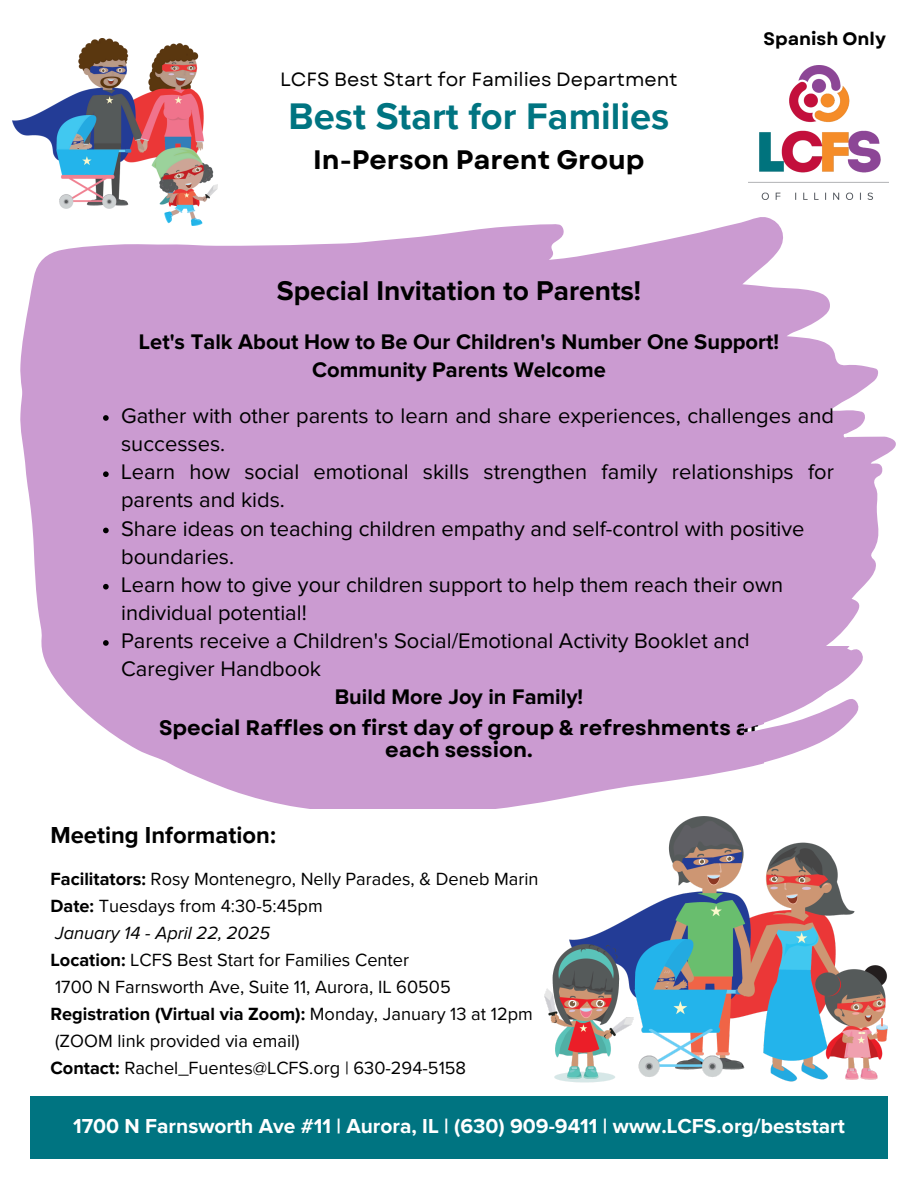
<style>
.page{position:relative;width:918px;height:1188px;background:#fff}
.page>*{position:absolute;margin:0;border:0;box-sizing:border-box;transform-origin:0 0}
.t1{font:700 38.1px "Proxima Nova";color:#007481}
.t2{font:700 28.2px "Proxima Nova";color:#000}
.t3{font:700 26.7px "Garet";color:#000}
.t4{font:700 23.85px "Proxima Nova";color:#000}
.t5{font:21.9px/28.2px "Proxima Nova";color:#000}
.t6{font:700 21.9px/28.2px "Proxima Nova";color:#000;text-align:center}
.t7{font:700 21px "Proxima Nova";color:#fff}
.t8{font:700 21px/22.5px "Garet";color:#000;text-align:center}
.t9{font:19.2px "Garet";color:#000}
.t10{font:18.15px "Proxima Nova";color:#000}
.t11{font:700 18.15px "Proxima Nova";color:#000}
.t12{font:italic 18.15px "Proxima Nova";color:#000}
.t13{font:700 18px "Garet";color:#000}
.s1{font-weight:700}
.s2{font-weight:400}
</style>
<div class="page">
<svg style="left:174px;top:766px;width:570px;height:43px;fill:#cb9bd1"></svg>
<svg style="left:20px;top:217px;width:876px;height:549px;background:#d0a6d6"></svg>
<div style="left:30px;top:1096px;width:858px;height:62px;background:#007481"></div>
<img style="left:749px;top:66px;width:139px;height:134px">
<svg style="left:103px;top:415px;width:6px;height:6px"></svg>
<svg style="left:103px;top:471px;width:6px;height:6px"></svg>
<svg style="left:103px;top:528px;width:6px;height:5px"></svg>
<svg style="left:103px;top:584px;width:6px;height:6px"></svg>
<svg style="left:103px;top:640px;width:6px;height:6px"></svg>
<img style="left:544px;top:817px;width:343px;height:266px">
<img style="left:13px;top:38px;width:204px;height:188px">
<svg style="left:744px;top:647px;width:137px;height:121px"></svg>
<p class="t9" style="left:280px;top:65px;width:399px">LCFS Best Start for Families Department</p>
<p class="t1" style="left:289px;top:94px;width:382px">Best Start for Families</p>
<p class="t3" style="left:313px;top:141px;width:333px">In-Person Parent Group</p>
<h3 class="t13" style="left:764px;top:25px;width:124px">Spanish Only</h3>
<p class="t2" style="left:277px;top:278px;width:366px">Special Invitation to Parents!</p>
<p class="t6" style="left:139px;top:328px;width:642px">Let's Talk About How to Be Our Children's Number One Support!<br>Community Parents Welcome</p>
<p class="t5" style="left:121px;top:403px;width:714px">Gather with other parents to learn and share experiences, challenges and successes.</p>
<h6 class="t5" style="left:121px;top:459px;width:714px">Learn how social emotional skills strengthen family relationships for parents and kids.</h6>
<h1 class="t5" style="left:121px;top:515px;width:685px">Share ideas on teaching children empathy and self-control with positive boundaries.</h1>
<h2 class="t5" style="left:121px;top:571px;width:664px">Learn how to give your children support to help them reach their own individual potential!</h2>
<p class="t5" style="left:121px;top:628px;width:630px">Parents receive a Children's Social/Emotional Activity Booklet and<br>Caregiver Handbook</p>
<h2 class="t6" style="left:335px;top:684px;width:250px">Build More Joy in Family!</h2>
<p class="t8" style="left:159px;top:716px;width:601px">Special Raffles on first day of group &amp; refreshments at each session.</p>
<h3 class="t4" style="left:50px;top:822px;width:227px">Meeting Information:</h3>
<p class="t10" style="left:50px;top:868px;width:490px"><span class="s1">Facilitators:</span> Rosy Montenegro, Nelly Parades, &amp; Deneb Marin</p>
<p class="t10" style="left:50px;top:895px;width:274px"><span class="s1">Date:</span> Tuesdays from 4:30-5:45pm</p>
<p class="t12" style="left:55px;top:922px;width:216px">January 14 - April 22, 2025</p>
<p class="t10" style="left:50px;top:949px;width:360px"><span class="s1">Location:</span> LCFS Best Start for Families Center</p>
<p class="t10" style="left:55px;top:976px;width:397px">1700 N Farnsworth Ave, Suite 11, Aurora, IL 60505</p>
<h3 class="t11" style="left:50px;top:1003px;width:484px">Registration (Virtual via Zoom): <span class="s2">Monday, January 13 at 12pm</span></h3>
<h5 class="t10" style="left:55px;top:1030px;width:246px">(ZOOM link provided via email)</h5>
<p class="t10" style="left:50px;top:1057px;width:417px"><span class="s1">Contact:</span> Rachel_Fuentes@LCFS.org | 630-294-5158</p>
<p class="t7" style="left:73px;top:1116px;width:773px">1700 N Farnsworth Ave #11 | Aurora, IL | (630) 909-9411 | www.LCFS.org/beststart</p>
</div>
